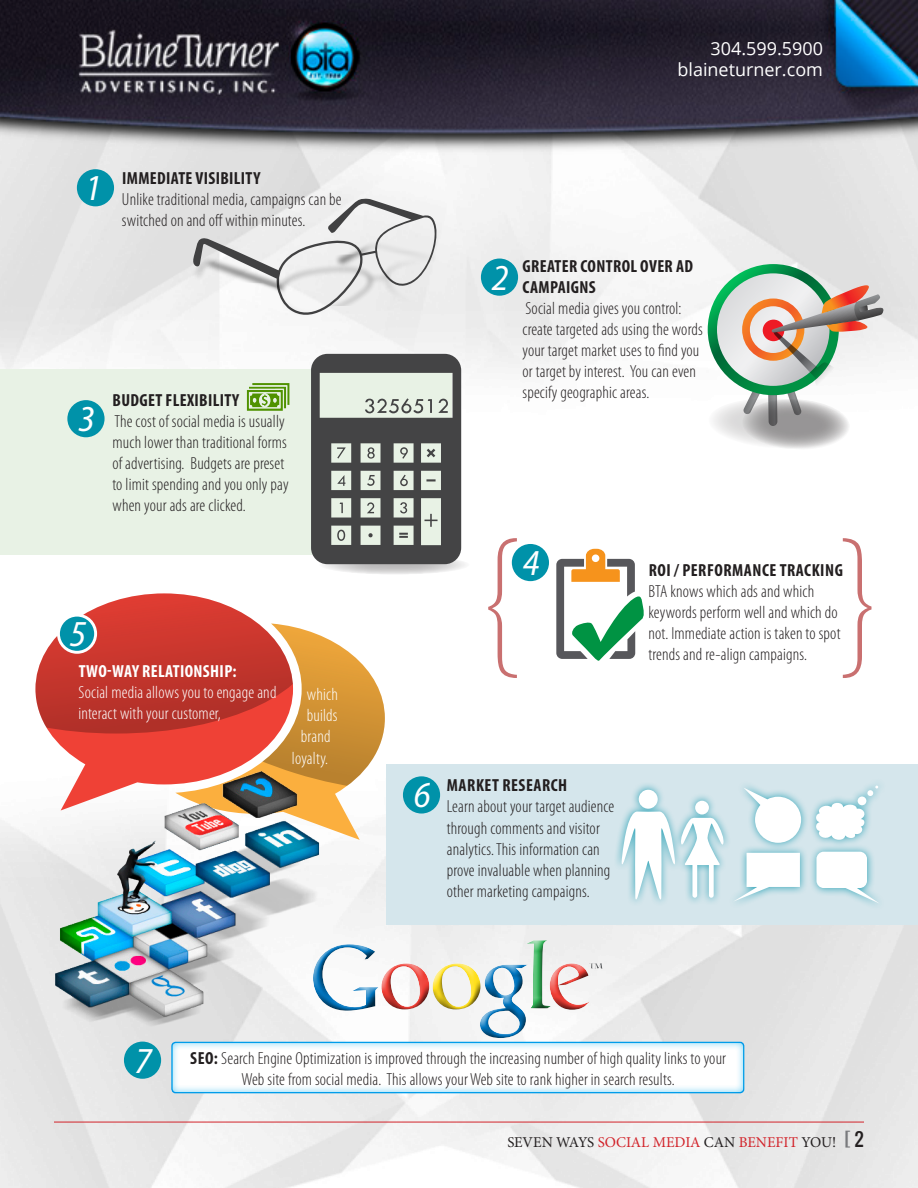
<style>
.page{position:relative;width:918px;height:1188px;background:#fff}
.page>*{position:absolute;margin:0;border:0;box-sizing:border-box;transform-origin:0 0}
.t1{font:italic semi-condensed 36.75px "Myriad Pro";color:#fff}
.t2{font:18px "Open Sans";color:#fff}
.t3{font:300 condensed 17.55px/21px "Myriad Pro";letter-spacing:.01em;color:#231f20}
.t4{font:700 condensed 17.55px/21px "Myriad Pro";letter-spacing:.02em;color:#231f20}
.t5{font:300 condensed 17.55px/21px "Myriad Pro";letter-spacing:.01em;color:#fff}
.t6{font:700 condensed 17.55px "Myriad Pro";letter-spacing:.02em;color:#fff}
.t7{font:15px "Minion Pro";color:#d2232a}
.s1{font-weight:700}
.s2{color:#231f20}
.s3{font-family:"Oswald";font-size:18px;color:#797a7d}
.s4{font-family:"Oswald";font-size:18px;color:#231f20}
</style>
<div class="page">
<img style="left:0;top:0;width:918px;height:246px">
<hr style="left:54px;top:1122px;width:810px;height:1px;background:#d2232a">
<img style="left:151px;top:162px;width:392px;height:235px">
<svg style="left:319px;top:555px;width:151px;height:20px"></svg>
<svg style="left:35px;top:593px;width:350px;height:176px"></svg>
<div style="left:386px;top:764px;width:532px;height:161px;background:#d5e6ec"></div>
<div style="left:77px;top:169px;width:37px;height:37px;background:#0092a9;border-radius:50%"></div>
<div style="left:58px;top:615px;width:38px;height:37px;background:#0092a9;border-radius:50%"></div>
<div style="left:57px;top:614px;width:40px;height:40px;border:3px solid #fff;border-radius:50%"></div>
<div style="left:403px;top:776px;width:37px;height:38px;background:#0092a9;border-radius:50%"></div>
<div style="left:481px;top:259px;width:37px;height:37px;background:#0092a9;border-radius:50%"></div>
<div style="left:312px;top:940px;width:291px;height:99px;background:#231f20;opacity:.75"></div>
<div style="left:169px;top:1039px;width:576px;height:56px;background:#00aeef;opacity:.75"></div>
<div style="left:512px;top:544px;width:37px;height:37px;background:#0092a9;border-radius:50%"></div>
<svg style="left:556px;top:549px;width:89px;height:113px"></svg>
<svg style="left:488px;top:538px;width:29px;height:140px"></svg>
<svg style="left:843px;top:538px;width:29px;height:140px"></svg>
<svg style="left:735px;top:786px;width:145px;height:118px"></svg>
<div style="left:0;top:369px;width:451px;height:186px;background:#e8f2e5"></div>
<div style="left:67px;top:400px;width:38px;height:37px;background:#0092a9;border-radius:50%"></div>
<svg style="left:311px;top:354px;width:150px;height:210px"></svg>
<img style="left:246px;top:383px;width:44px;height:28px">
<div style="left:614px;top:782px;width:118px;height:125px;background:#0092a9;opacity:.75"></div>
<svg style="left:621px;top:812px;width:104px;height:89px"></svg>
<div style="left:639px;top:790px;width:19px;height:19px;background:#fff;border-radius:50%"></div>
<div style="left:695px;top:801px;width:14px;height:14px;background:#fff;border-radius:50%"></div>
<svg style="left:707px;top:264px;width:178px;height:188px"></svg>
<img style="left:11px;top:666px;width:354px;height:456px">
<p class="t1" style="left:85px;top:168px;width:18px">1</p>
<p class="t4" style="left:122px;top:167px;width:140px">IMMEDIATE VISIBILITY</p>
<p class="t3" style="left:122px;top:188px;width:221px">Unlike traditional media, campaigns can be switched on and off within minutes.</p>
<p class="t1" style="left:78px;top:399px;width:18px">3</p>
<p class="t4" style="left:113px;top:389px;width:128px">BUDGET FLEXIBILITY</p>
<p class="t3" style="left:112px;top:411px;width:178px">The cost of social media is usually much lower than traditional forms of advertising. Budgets are preset to limit spending and you only pay when your ads are clicked.</p>
<p class="t1" style="left:69px;top:614px;width:18px">5</p>
<p class="t6" style="left:79px;top:660px;width:159px">TWO-WAY RELATIONSHIP:</p>
<p class="t5" style="left:79px;top:682px;width:199px">Social media allows you to engage and interact with your customer,</p>
<p class="t5" style="left:307px;top:684px;width:33px">which</p>
<p class="t5" style="left:307px;top:705px;width:32px">builds</p>
<p class="t5" style="left:301px;top:726px;width:31px">brand</p>
<p class="t5" style="left:292px;top:747px;width:38px">loyalty.</p>
<p class="t2" style="left:710px;top:36px;width:114px">304.599.5900</p>
<p class="t2" style="left:677px;top:58px;width:147px">blaineturner.com</p>
<p class="t1" style="left:492px;top:258px;width:18px">2</p>
<p class="t4" style="left:523px;top:255px;width:172px">GREATER CONTROL OVER AD<br>CAMPAIGNS</p>
<p class="t3" style="left:522px;top:297px;width:182px">Social media gives you control: create targeted ads using the words your target market uses to find you or target by interest. You can even specify geographic areas.</p>
<p class="t1" style="left:523px;top:543px;width:18px">4</p>
<p class="t4" style="left:649px;top:559px;width:196px">ROI / PERFORMANCE TRACKING</p>
<p class="t3" style="left:649px;top:581px;width:194px">BTA knows which ads and which keywords perform well and which do not. Immediate action is taken to spot trends and re-align campaigns.</p>
<p class="t1" style="left:414px;top:775px;width:18px">6</p>
<p class="t4" style="left:447px;top:775px;width:122px">MARKET RESEARCH</p>
<p class="t3" style="left:447px;top:796px;width:169px">Learn about your target audience through comments and visitor analytics. This information can prove invaluable when planning other marketing campaigns.</p>
<p class="t1" style="left:135px;top:1041px;width:18px">7</p>
<p class="t3" style="left:190px;top:1047px;width:537px;text-align:center"><span class="s1">SEO:</span> Search Engine Optimization is improved through the increasing number of high quality links to your<br>Web site from social media. This allows your Web site to rank higher in search results.</p>
<p class="t7" style="left:507px;top:1132px;width:358px"><span class="s2">SEVEN WAYS</span> SOCIAL MEDIA <span class="s2">CAN</span> BENEFIT <span class="s2">YOU!</span> <span class="s3">[</span> <span class="s4">2</span></p>
</div>
